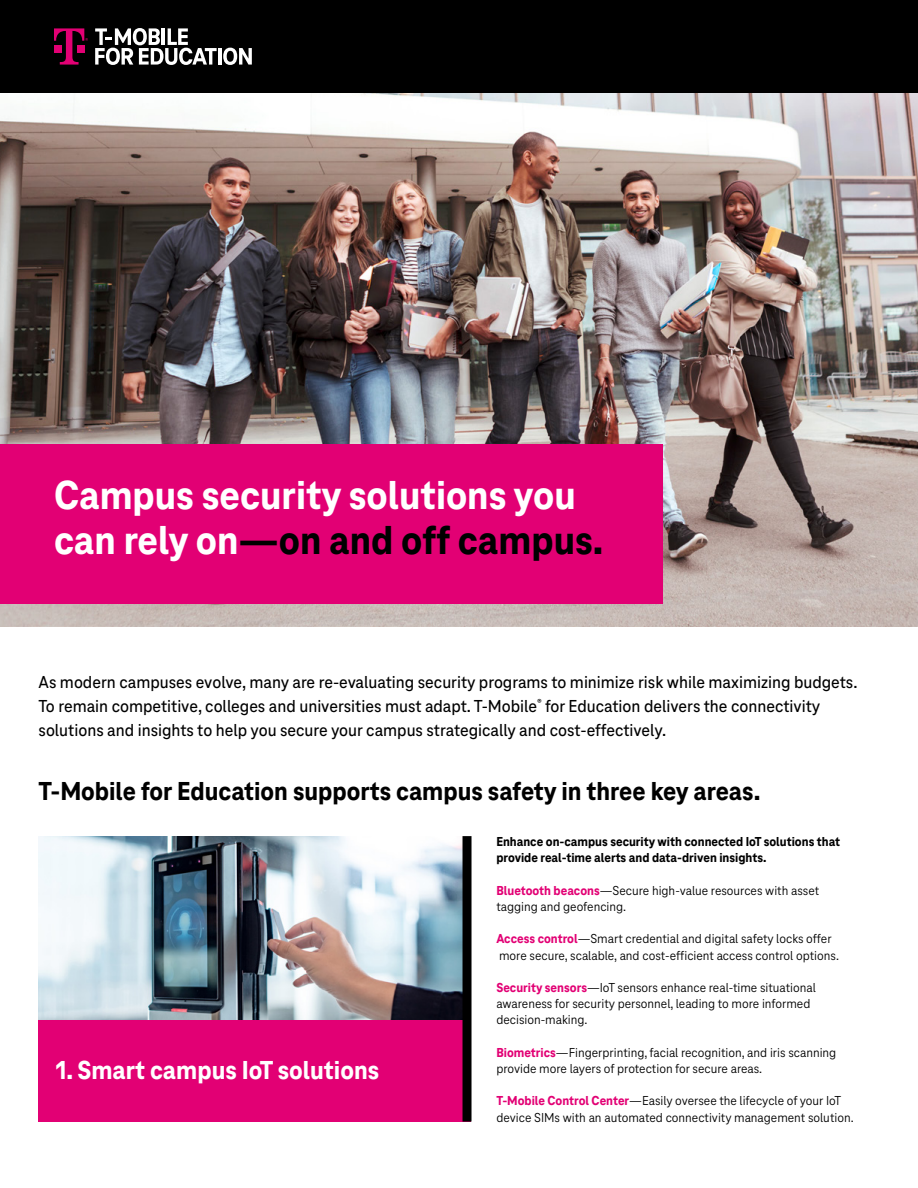
<style>
.page{position:relative;width:918px;height:1188px;background:#fff}
.page>*{position:absolute;margin:0;border:0;box-sizing:border-box;transform-origin:0 0}
.t1{font:800 42px/45px "Tele Neo";color:#fff}
.t2{font:800 27px "Tele Neo";color:#000}
.t3{font:800 27px "Tele Neo";color:#fff}
.t4{font:500 18px/24px "Tele Neo";color:#000}
.t5{font:13.5px/16.2px "Tele Neo";color:#000}
.t6{font:800 13.5px/16.2px "Tele Neo";color:#000}
.s1{color:#000}
.s2{font-weight:800;color:#e20074}
</style>
<div class="page">
<div style="left:0;top:0;width:918px;height:93px;background:#000"></div>
<img style="left:0;top:93px;width:918px;height:533px">
<img style="left:39px;top:836px;width:424px;height:184px">
<div style="left:39px;top:1020px;width:432px;height:102px;background:#e20074"></div>
<div style="left:0;top:444px;width:662px;height:159px;background:#e20074"></div>
<div style="left:463px;top:836px;width:9px;height:286px;background:#000"></div>
<hr style="left:218px;top:48px;width:3px;height:17px;background:#fff">
<svg style="left:223px;top:48px;width:29px;height:17px"></svg>
<svg style="left:95px;top:28px;width:122px;height:37px"></svg>
<svg style="left:54px;top:28px;width:34px;height:37px"></svg>
<h1 class="t1" style="left:54px;top:473px;width:551px">Campus security solutions you can rely on<span class="s1">—on and off campus.</span></h1>
<p class="t4" style="left:39px;top:670px;width:820px">As modern campuses evolve, many are re-evaluating security programs to minimize risk while maximizing budgets.<br>To remain competitive, colleges and universities must adapt. T-Mobile<sup>®</sup> for Education delivers the connectivity solutions and insights to help you secure your campus strategically and cost-effectively.</p>
<h2 class="t2" style="left:39px;top:776px;width:723px">T-Mobile for Education supports campus safety in three key areas.</h2>
<p class="t6" style="left:496px;top:834px;width:345px">Enhance on-campus security with connected IoT solutions that provide real-time alerts and data-driven insights.</p>
<p class="t5" style="left:496px;top:882px;width:324px"><span class="s2">Bluetooth beacons</span>—Secure high-value resources with asset tagging and geofencing.</p>
<p class="t5" style="left:496px;top:931px;width:344px"><span class="s2">Access control</span>—Smart credential and digital safety locks offer more secure, scalable, and cost-efficient access control options.</p>
<p class="t5" style="left:496px;top:980px;width:321px"><span class="s2">Security sensors</span>—IoT sensors enhance real-time situational awareness for security personnel, leading to more informed decision-making.</p>
<p class="t5" style="left:496px;top:1044px;width:341px"><span class="s2">Biometrics</span>—Fingerprinting, facial recognition, and iris scanning provide more layers of protection for secure areas.</p>
<p class="t5" style="left:496px;top:1093px;width:359px"><span class="s2">T-Mobile Control Center</span>—Easily oversee the lifecycle of your IoT device SIMs with an automated connectivity management solution.</p>
<h2 class="t3" style="left:56px;top:1055px;width:325px">1. Smart campus IoT solutions</h2>
</div>
